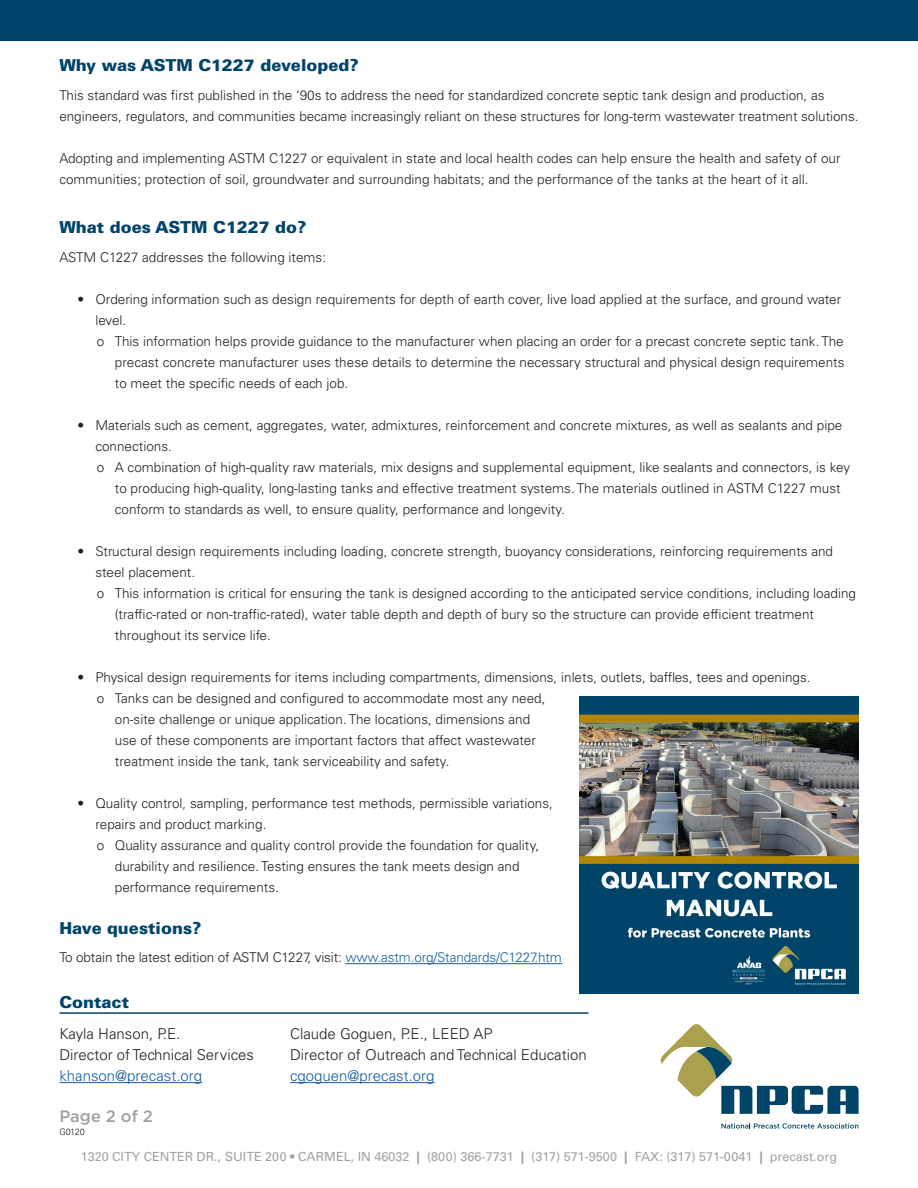
<style>
.page{position:relative;width:918px;height:1188px;background:#fff}
.page>*{position:absolute;margin:0;border:0;box-sizing:border-box;transform-origin:0 0}
.t1{font:900 16.5px "Univers LT Std";color:#00446a}
.t2{font:500 16.5px "Gotham";color:#a0a1a5}
.t3{font:300 15px/21px "Univers LT Std";color:#231f20}
.t4{font:300 15px "Univers LT Std";color:#175d9e}
.t5{font:300 13.5px/21px "Univers LT Std";color:#231f20}
.t6{font:12.6px "Univers LT Std";color:#a0a1a5}
.t7{font:300 9px "Univers LT Std";letter-spacing:-.025em;color:#231f20}
.s1{color:#175d9e}
.s2{font-weight:700}
</style>
<div class="page">
<div style="left:0;top:0;width:918px;height:41px;background:#00446a"></div>
<svg style="left:661px;top:1024px;width:198px;height:90px"></svg>
<svg style="left:721px;top:1123px;width:137px;height:6px"></svg>
<hr style="left:345px;top:963px;width:217px;height:1px;background:#175d9e">
<img style="left:579px;top:696px;width:280px;height:297px">
<hr style="left:59px;top:1082px;width:143px;height:1px;background:#175d9e">
<hr style="left:290px;top:1082px;width:145px;height:1px;background:#175d9e">
<hr style="left:59px;top:1012px;width:530px;height:2px;background:#00446a">
<p class="t1" style="left:59px;top:55px;width:301px">Why was ASTM C1227 developed?</p>
<p class="t5" style="left:59px;top:85px;width:801px">This standard was first published in the ‘90s to address the need for standardized concrete septic tank design and production, as engineers, regulators, and communities became increasingly reliant on these structures for long-term wastewater treatment solutions.</p>
<p class="t5" style="left:59px;top:148px;width:783px">Adopting and implementing ASTM C1227 or equivalent in state and local health codes can help ensure the health and safety of our communities; protection of soil, groundwater and surrounding habitats; and the performance of the tanks at the heart of it all.</p>
<p class="t1" style="left:59px;top:217px;width:248px">What does ASTM C1227 do?</p>
<p class="t5" style="left:59px;top:247px;width:268px">ASTM C1227 addresses the following items:</p>
<p class="t5" style="left:77px;top:289px;width:765px">• Ordering information such as design requirements for depth of earth cover, live load applied at the surface, and ground water</p>
<p class="t5" style="left:95px;top:310px;width:32px">level.</p>
<p class="t5" style="left:97px;top:331px;width:748px">o This information helps provide guidance to the manufacturer when placing an order for a precast concrete septic tank. The</p>
<p class="t5" style="left:115px;top:352px;width:731px">precast concrete manufacturer uses these details to determine the necessary structural and physical design requirements</p>
<p class="t5" style="left:115px;top:373px;width:235px">to meet the specific needs of each job.</p>
<p class="t5" style="left:77px;top:415px;width:766px">• Materials such as cement, aggregates, water, admixtures, reinforcement and concrete mixtures, as well as sealants and pipe</p>
<p class="t5" style="left:95px;top:436px;width:78px">connections.</p>
<p class="t5" style="left:97px;top:457px;width:755px">o A combination of high-quality raw materials, mix designs and supplemental equipment, like sealants and connectors, is key</p>
<p class="t5" style="left:115px;top:478px;width:727px">to producing high-quality, long-lasting tanks and effective treatment systems. The materials outlined in ASTM C1227 must</p>
<p class="t5" style="left:115px;top:499px;width:452px">conform to standards as well, to ensure quality, performance and longevity.</p>
<p class="t5" style="left:77px;top:541px;width:757px">• Structural design requirements including loading, concrete strength, buoyancy considerations, reinforcing requirements and</p>
<p class="t5" style="left:95px;top:562px;width:101px">steel placement.</p>
<p class="t5" style="left:97px;top:583px;width:761px">o This information is critical for ensuring the tank is designed according to the anticipated service conditions, including loading</p>
<p class="t5" style="left:115px;top:604px;width:701px">(traffic-rated or non-traffic-rated), water table depth and depth of bury so the structure can provide efficient treatment</p>
<p class="t5" style="left:115px;top:625px;width:158px">throughout its service life.</p>
<p class="t5" style="left:77px;top:667px;width:735px">• Physical design requirements for items including compartments, dimensions, inlets, outlets, baffles, tees and openings.</p>
<p class="t5" style="left:97px;top:688px;width:450px">o Tanks can be designed and configured to accommodate most any need,</p>
<p class="t5" style="left:115px;top:709px;width:417px">on-site challenge or unique application. The locations, dimensions and</p>
<p class="t5" style="left:115px;top:730px;width:423px">use of these components are important factors that affect wastewater</p>
<p class="t5" style="left:115px;top:751px;width:336px">treatment inside the tank, tank serviceability and safety.</p>
<p class="t5" style="left:77px;top:793px;width:477px">• Quality control, sampling, performance test methods, permissible variations,</p>
<p class="t5" style="left:95px;top:814px;width:173px">repairs and product marking.</p>
<p class="t5" style="left:97px;top:835px;width:444px">o Quality assurance and quality control provide the foundation for quality,</p>
<p class="t5" style="left:115px;top:856px;width:406px">durability and resilience. Testing ensures the tank meets design and</p>
<p class="t5" style="left:115px;top:877px;width:166px">performance requirements.</p>
<p class="t1" style="left:59px;top:918px;width:144px">Have questions?</p>
<p class="t5" style="left:59px;top:947px;width:504px">To obtain the latest edition of ASTM C1227, visit: <span class="s1">www.astm.org/Standards/C1227.htm</span></p>
<p class="t1" style="left:59px;top:992px;width:71px">Contact</p>
<p class="t3" style="left:59px;top:1023px;width:196px">Kayla Hanson, P.E.<br>Director of Technical Services</p>
<p class="t4" style="left:59px;top:1067px;width:144px">khanson@precast.org</p>
<p class="t2" style="left:59px;top:1105px;width:95px">Page 2 of 2</p>
<p class="t7" style="left:59px;top:1126px;width:27px">G0120</p>
<p class="t3" style="left:290px;top:1023px;width:298px">Claude Goguen, P.E., LEED AP<br>Director of Outreach and Technical Education</p>
<p class="t4" style="left:290px;top:1067px;width:146px">cgoguen@precast.org</p>
<p class="t6" style="left:81px;top:1149px;width:758px">1320 CITY CENTER DR., SUITE 200 • CARMEL, IN 46032 <span class="s2">|</span> (800) 366-7731 <span class="s2">|</span> (317) 571-9500 <span class="s2">|</span> FAX: (317) 571-0041 <span class="s2">|</span> precast.org</p>
</div>
